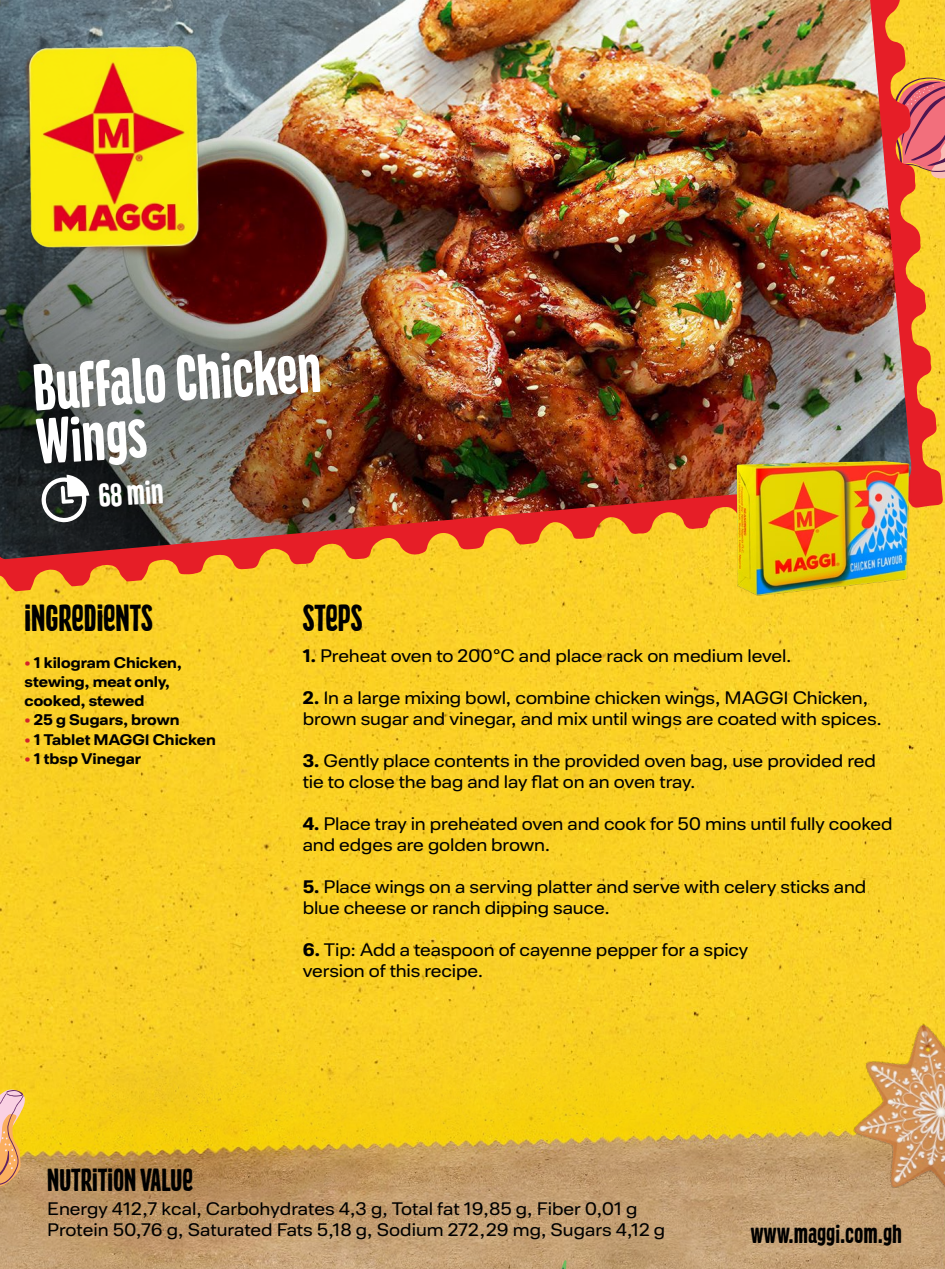
<style>
.page{position:relative;width:945px;height:1269px;background:#fff}
.page>*{position:absolute;margin:0;border:0;box-sizing:border-box;transform-origin:0 0}
.t1{font:59.59px/53.5px "Kitchen Cupboard";color:#fff}
.t2{font:35px "Kitchen Cupboard";color:#000}
.t3{font:31.15px "Kitchen Cupboard";color:#fff}
.t4{font:29.75px "Kitchen Cupboard";color:#000}
.t5{font:24.5px "Kitchen Cupboard";color:#000}
.t6{font:17.5px/21px "Maggi Sans";letter-spacing:-.005em;color:#000}
.t7{font:700 14.88px/19.2px "Maggi Sans";color:#000}
.s1{font-weight:700}
.s2{color:#d2232a}
</style>
<div class="page">
<img style="left:0;top:0;width:945px;height:661px">
<img style="left:0;top:661px;width:945px;height:608px">
<svg style="left:0;top:1089px;width:25px;height:98px;background:#e7b171"></svg>
<svg style="left:545px;top:1260px;width:29px;height:9px"></svg>
<svg style="left:943px;top:78px;width:2px;height:101px"></svg>
<img style="left:0;top:0;width:943px;height:597px">
<img style="left:19px;top:43px;width:189px;height:221px">
<svg style="left:41px;top:475px;width:48px;height:48px"></svg>
<img style="left:713px;top:426px;width:201px;height:178px">
<img style="left:828px;top:1011px;width:117px;height:216px">
<h1 class="t1" style="left:31px;top:362px;width:291px;rotate:-4deg">Buffalo Chicken<br>Wings</h1>
<h3 class="t3" style="left:97px;top:477px;width:67px;rotate:-4deg">68 min</h3>
<h2 class="t2" style="left:24px;top:597px;width:130px">INGREDIENTS</h2>
<h2 class="t2" style="left:303px;top:597px;width:61px">STEPS</h2>
<p class="t6" style="left:303px;top:646px;width:490px"><span class="s1">1.</span> Preheat oven to 200°C and place rack on medium level.</p>
<p class="t6" style="left:303px;top:688px;width:581px"><span class="s1">2.</span> In a large mixing bowl, combine chicken wings, MAGGI Chicken, brown sugar and vinegar, and mix until wings are coated with spices.</p>
<p class="t6" style="left:303px;top:751px;width:575px"><span class="s1">3.</span> Gently place contents in the provided oven bag, use provided red tie to close the bag and lay flat on an oven tray.</p>
<p class="t6" style="left:303px;top:814px;width:591px"><span class="s1">4.</span> Place tray in preheated oven and cook for 50 mins until fully cooked and edges are golden brown.</p>
<p class="t6" style="left:303px;top:877px;width:565px"><span class="s1">5.</span> Place wings on a serving platter and serve with celery sticks and blue cheese or ranch dipping sauce.</p>
<p class="t6" style="left:303px;top:940px;width:447px"><span class="s1">6.</span> Tip: Add a teaspoon of cayenne pepper for a spicy version of this recipe.</p>
<p class="t7" style="left:24px;top:653px;width:159px"><span class="s2">•</span> 1 kilogram Chicken, stewing, meat only, cooked, stewed</p>
<p class="t7" style="left:24px;top:711px;width:157px"><span class="s2">•</span> 25 g Sugars, brown</p>
<p class="t7" style="left:24px;top:730px;width:193px"><span class="s2">•</span> 1 Tablet MAGGI Chicken</p>
<p class="t7" style="left:24px;top:749px;width:118px"><span class="s2">•</span> 1 tbsp Vinegar</p>
<h3 class="t4" style="left:47px;top:1162px;width:147px">NUTRITION VALUE</h3>
<p class="t6" style="left:47px;top:1199px;width:620px">Energy 412,7 kcal, Carbohydrates 4,3 g, Total fat 19,85 g, Fiber 0,01 g<br>Protein 50,76 g, Saturated Fats 5,18 g, Sodium 272,29 mg, Sugars 4,12 g</p>
<h3 class="t5" style="left:751px;top:1219px;width:153px">www.maggi.com.gh</h3>
</div>
